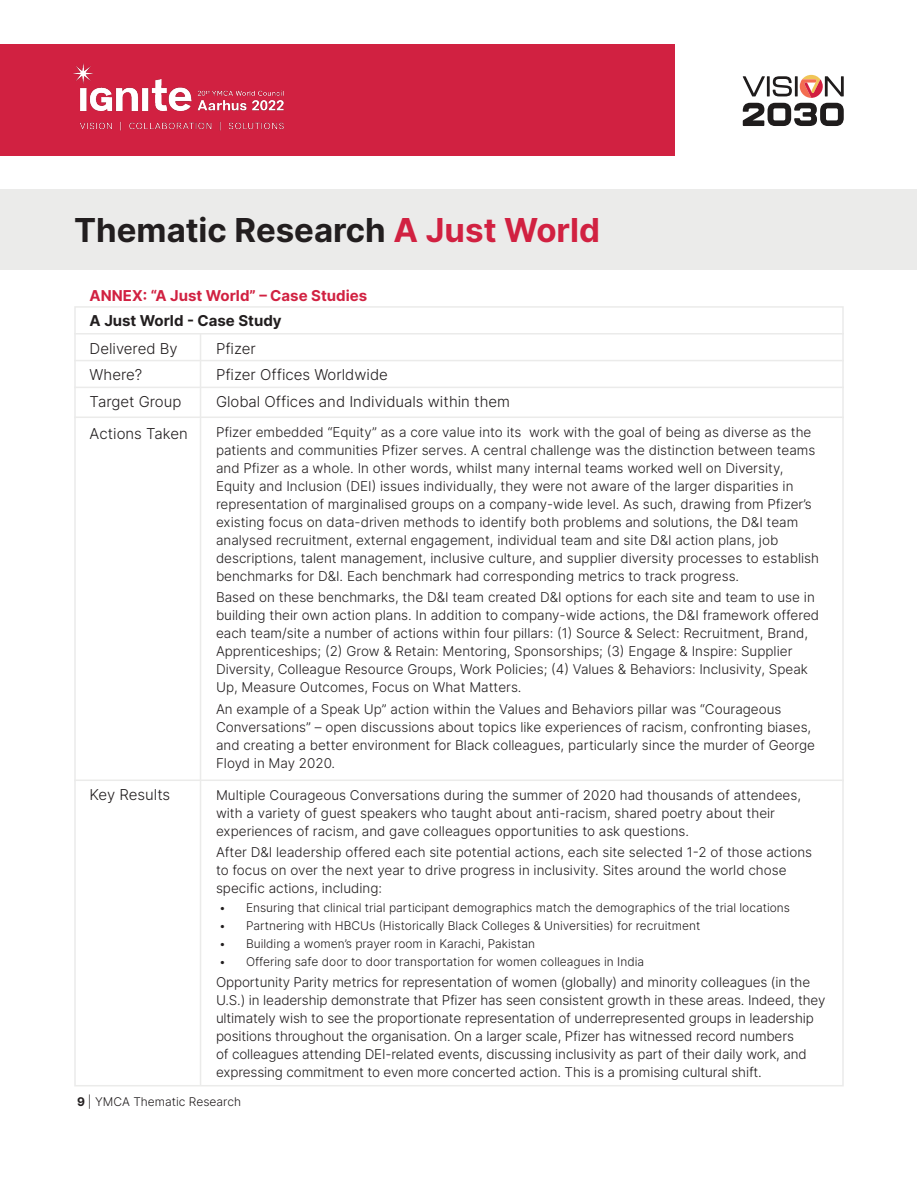
<style>
.page{position:relative;width:918px;height:1188px;background:#fff}
.page>*{position:absolute;margin:0;border:0;box-sizing:border-box;transform-origin:0 0}
.t1{font:33px "Inter";color:#221e1f}
.t2{font:300 15px "Inter";color:#221e1f}
.t3{font:15px "Inter";color:#d12141}
.t4{font:15px "Inter";color:#221e1f}
.t5{font:300 13.5px/18px "Inter";color:#221e1f}
.t6{font:300 12px "Inter";color:#221e1f}
.s1{color:#d12141}
.s2{font-weight:400}
</style>
<div class="page">
<div style="left:1px;top:190px;width:916px;height:80px;background:#ebebea"></div>
<div style="left:1px;top:44px;width:674px;height:112px;background:#d12141"></div>
<img style="left:73px;top:63px;width:211px;height:68px">
<svg style="left:743px;top:75px;width:101px;height:51px"></svg>
<hr style="left:74px;top:333px;width:770px;height:1px;background:#ebebea">
<hr style="left:74px;top:360px;width:770px;height:1px;background:#ebebea">
<hr style="left:74px;top:387px;width:770px;height:1px;background:#ebebea">
<hr style="left:74px;top:417px;width:770px;height:1px;background:#ebebea">
<hr style="left:74px;top:780px;width:770px;height:1px;background:#ebebea">
<hr style="left:200px;top:333px;width:1px;height:752px;background:#ebebea">
<p class="t1" style="left:74px;top:206px;width:527px">Thematic Research <span class="s1">A Just World</span></p>
<p class="t3" style="left:90px;top:284px;width:279px">ANNEX: “A Just World” – Case Studies</p>
<p class="t4" style="left:90px;top:309px;width:194px">A Just World - Case Study</p>
<p class="t2" style="left:90px;top:337px;width:90px">Delivered By</p>
<p class="t2" style="left:216px;top:337px;width:41px">Pfizer</p>
<p class="t2" style="left:90px;top:364px;width:54px">Where?</p>
<p class="t2" style="left:216px;top:364px;width:173px">Pfizer Offices Worldwide</p>
<p class="t2" style="left:90px;top:391px;width:93px">Target Group</p>
<p class="t2" style="left:90px;top:422px;width:100px">Actions Taken</p>
<p class="t2" style="left:216px;top:391px;width:296px">Global Offices and Individuals within them</p>
<p class="t5" style="left:216px;top:423px;width:605px">Pfizer embedded “Equity” as a core value into its work with the goal of being as diverse as the patients and communities Pfizer serves. A central challenge was the distinction between teams and Pfizer as a whole. In other words, whilst many internal teams worked well on Diversity, Equity and Inclusion (DEI) issues individually, they were not aware of the larger disparities in representation of marginalised groups on a company-wide level. As such, drawing from Pfizer’s existing focus on data-driven methods to identify both problems and solutions, the D&amp;I team analysed recruitment, external engagement, individual team and site D&amp;I action plans, job descriptions, talent management, inclusive culture, and supplier diversity processes to establish benchmarks for D&amp;I. Each benchmark had corresponding metrics to track progress.</p>
<p class="t5" style="left:216px;top:588px;width:605px">Based on these benchmarks, the D&amp;I team created D&amp;I options for each site and team to use in building their own action plans. In addition to company-wide actions, the D&amp;I framework offered each team/site a number of actions within four pillars: (1) Source &amp; Select: Recruitment, Brand, Apprenticeships; (2) Grow &amp; Retain: Mentoring, Sponsorships; (3) Engage &amp; Inspire: Supplier Diversity, Colleague Resource Groups, Work Policies; (4) Values &amp; Behaviors: Inclusivity, Speak Up, Measure Outcomes, Focus on What Matters.</p>
<p class="t5" style="left:216px;top:699px;width:601px">An example of a Speak Up” action within the Values and Behaviors pillar was “Courageous Conversations” – open discussions about topics like experiences of racism, confronting biases, and creating a better environment for Black colleagues, particularly since the murder of George Floyd in May 2020.</p>
<p class="t5" style="left:216px;top:786px;width:587px">Multiple Courageous Conversations during the summer of 2020 had thousands of attendees, with a variety of guest speakers who taught about anti-racism, shared poetry about their experiences of racism, and gave colleagues opportunities to ask questions.</p>
<p class="t5" style="left:216px;top:843px;width:598px">After D&amp;I leadership offered each site potential actions, each site selected 1-2 of those actions to focus on over the next year to drive progress in inclusivity. Sites around the world chose specific actions, including:</p>
<p class="t2" style="left:90px;top:784px;width:82px">Key Results</p>
<p class="t6" style="left:219px;top:899px;width:573px">• Ensuring that clinical trial participant demographics match the demographics of the trial locations</p>
<p class="t6" style="left:219px;top:917px;width:483px">• Partnering with HBCUs (Historically Black Colleges &amp; Universities) for recruitment</p>
<p class="t6" style="left:219px;top:935px;width:318px">• Building a women’s prayer room in Karachi, Pakistan</p>
<p class="t6" style="left:219px;top:953px;width:427px">• Offering safe door to door transportation for women colleagues in India</p>
<p class="t5" style="left:216px;top:972px;width:611px">Opportunity Parity metrics for representation of women (globally) and minority colleagues (in the U.S.) in leadership demonstrate that Pfizer has seen consistent growth in these areas. Indeed, they ultimately wish to see the proportionate representation of underrepresented groups in leadership positions throughout the organisation. On a larger scale, Pfizer has witnessed record numbers<br>of colleagues attending DEI-related events, discussing inclusivity as part of their daily work, and expressing commitment to even more concerted action. This is a promising cultural shift.</p>
<p class="t6" style="left:77px;top:1093px;width:165px"><span class="s2">9</span> | YMCA Thematic Research</p>
</div>
